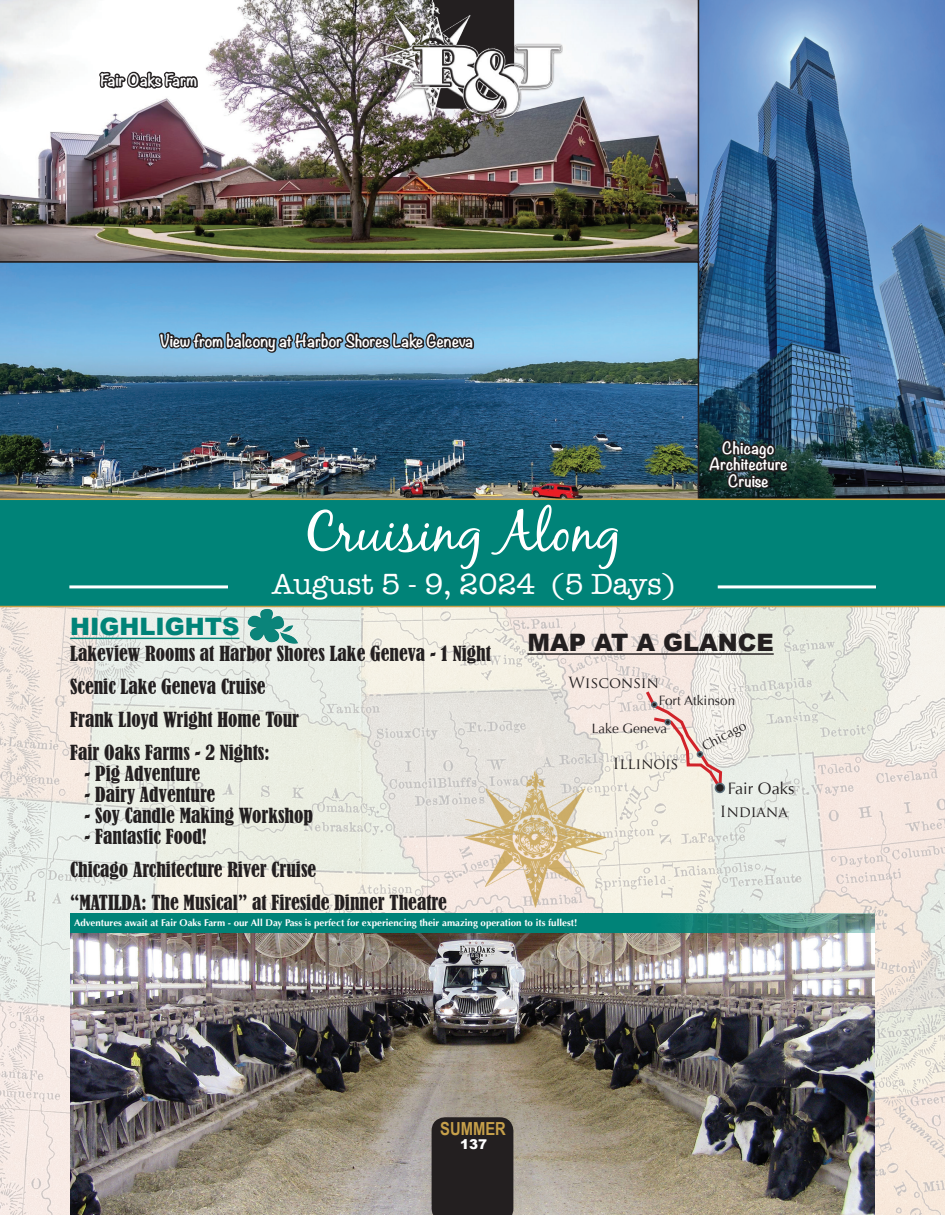
<style>
.page{position:relative;width:945px;height:1215px;background:#fff}
.page>*{position:absolute;margin:0;border:0;box-sizing:border-box;transform-origin:0 0}
.t1{font:54px "Black Jack";color:#fff}
.t2{font:30px "American Typewriter";color:#fff}
.t3{font:900 24px "Arial";color:#231f20}
.t4{font:900 24px "Arial";color:#008378}
.t5{font:condensed 19.5px "Bernard";color:#231f20}
.t6{font:700 18px "Arial Narrow";color:#c6a04a}
.t7{font:16.5px "Optima";color:#231f20}
.t8{font:700 15px/16.5px "Noteworthy";color:#fff;text-align:center}
.t9{font:15px "Trajan Pro";color:#231f20}
.t10{font:13.5px "Optima";color:#231f20}
.t11{font:900 13.5px "Arial";color:#fff}
.t12{font:700 9.75px "Optima";color:#fff}
</style>
<div class="page">
<img style="left:0;top:607px;width:945px;height:608px">
<img style="left:699px;top:0;width:246px;height:499px">
<img style="left:0;top:0;width:699px;height:261px">
<img style="left:0;top:261px;width:699px;height:238px">
<svg style="left:98px;top:65px;width:101px;height:62px"></svg>
<div style="left:715px;top:783px;width:10px;height:10px;border:2px solid #5b6f7b;border-radius:50%"></div>
<img style="left:451px;top:764px;width:170px;height:150px">
<hr style="left:70px;top:638px;width:170px;height:1px;background:#008378">
<img style="left:247px;top:607px;width:55px;height:38px">
<hr style="left:527px;top:653px;width:247px;height:2px;background:#231f20">
<div style="left:0;top:499px;width:945px;height:108px;background:#008378"></div>
<hr style="left:718px;top:585px;width:158px;height:3px;background:#fff">
<hr style="left:69px;top:585px;width:159px;height:3px;background:#fff">
<img style="left:70px;top:933px;width:804px;height:282px">
<img style="left:360px;top:0;width:203px;height:140px">
<div style="left:432px;top:1117px;width:81px;height:98px;background:#231f20"></div>
<svg style="left:70px;top:914px;width:805px;height:19px;background:#108479"></svg>
<svg style="left:643px;top:688px;width:81px;height:110px;background:#eadad2"></svg>
<div style="left:651px;top:701px;width:6px;height:7px;border:2px solid #5b6f7b;border-radius:50%"></div>
<svg style="left:156px;top:301px;width:320px;height:86px;background:#6799bb"></svg>
<svg style="left:707px;top:434px;width:84px;height:60px;background:#1c2d2e"></svg>
<p class="t8" style="left:100px;top:71px;width:98px">Fair Oaks Farm</p>
<p class="t8" style="left:160px;top:332px;width:315px">View from balcony at Harbor Shores Lake Geneva</p>
<p class="t1" style="left:304px;top:499px;width:320px">Cruising Along</p>
<p class="t2" style="left:272px;top:561px;width:405px">August 5 - 9, 2024 (5 Days)</p>
<p class="t8" style="left:709px;top:439px;width:80px">Chicago<br>Architecture<br>Cruise</p>
<p class="t4" style="left:70px;top:609px;width:171px">HIGHLIGHTS</p>
<p class="t5" style="left:70px;top:642px;width:422px">Lakeview Rooms at Harbor Shores Lake Geneva - 1 Night</p>
<p class="t5" style="left:70px;top:675px;width:197px">Scenic Lake Geneva Cruise</p>
<p class="t5" style="left:70px;top:708px;width:230px">Frank Lloyd Wright Home Tour</p>
<p class="t5" style="left:70px;top:741px;width:201px">Fair Oaks Farms - 2 Nights:</p>
<p class="t5" style="left:85px;top:762px;width:117px">- Pig Adventure</p>
<p class="t5" style="left:85px;top:783px;width:132px">- Dairy Adventure</p>
<p class="t5" style="left:85px;top:804px;width:230px">- Soy Candle Making Workshop</p>
<p class="t5" style="left:85px;top:825px;width:124px">- Fantastic Food!</p>
<p class="t5" style="left:70px;top:858px;width:248px">Chicago Architecture River Cruise</p>
<p class="t5" style="left:70px;top:891px;width:378px">“MATILDA: The Musical” at Fireside Dinner Theatre</p>
<p class="t3" style="left:527px;top:625px;width:248px">MAP AT A GLANCE</p>
<p class="t9" style="left:568px;top:673px;width:92px">Wisconsin</p>
<p class="t10" style="left:659px;top:692px;width:78px">Fort Atkinson</p>
<p class="t10" style="left:592px;top:721px;width:77px">Lake Geneva</p>
<p class="t9" style="left:613px;top:754px;width:67px">Illinois</p>
<p class="t10" style="left:699px;top:740px;width:50px;rotate:-28deg">Chicago</p>
<p class="t7" style="left:728px;top:779px;width:68px">Fair Oaks</p>
<p class="t9" style="left:720px;top:802px;width:69px">Indiana</p>
<p class="t12" style="left:74px;top:917px;width:505px">Adventures await at Fair Oaks Farm - our All Day Pass is perfect for experiencing their amazing operation to its fullest!</p>
<p class="t6" style="left:440px;top:1115px;width:67px">SUMMER</p>
<p class="t11" style="left:460px;top:1135px;width:29px">137</p>
</div>
